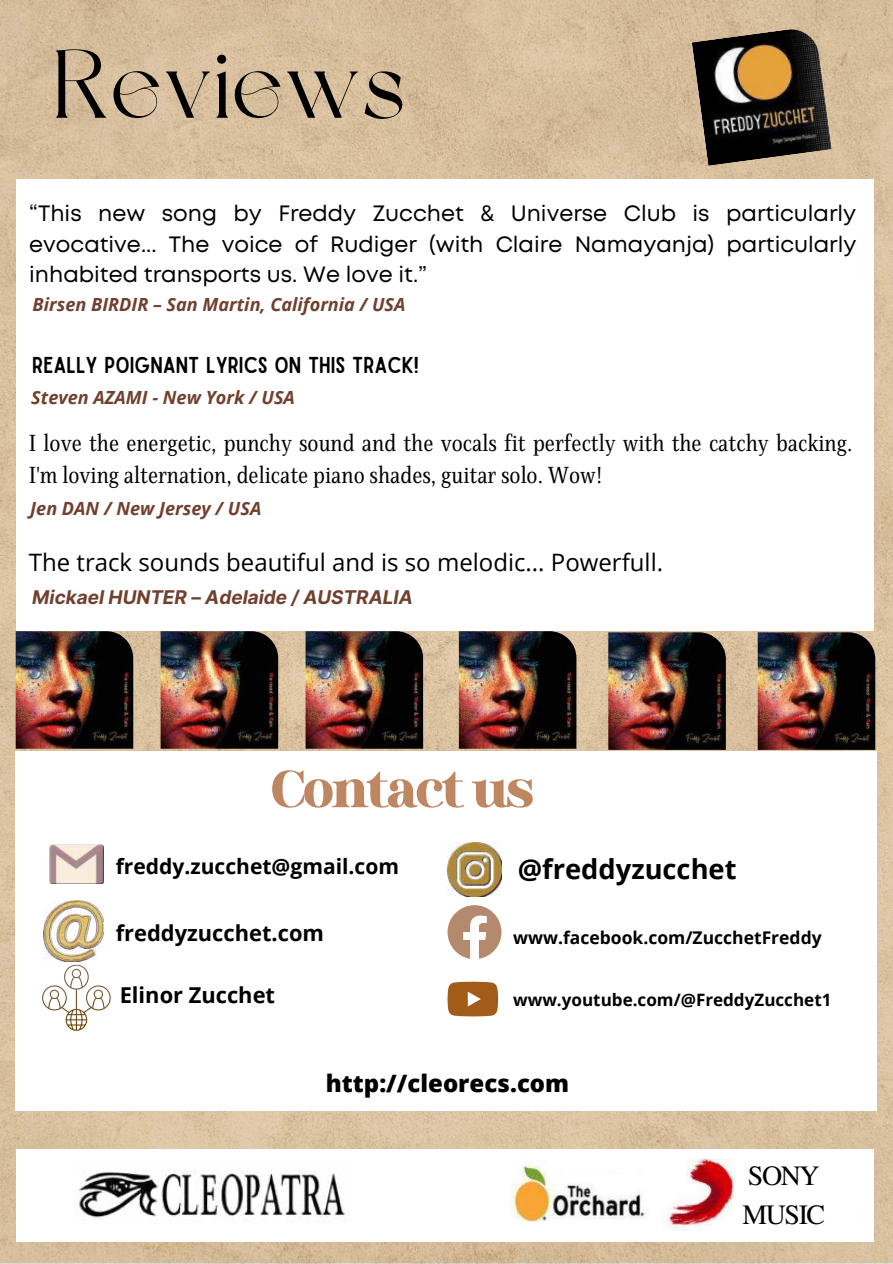
<style>
.page{position:relative;width:893px;height:1264px;background:#fff}
.page>*{position:absolute;margin:0;border:0;box-sizing:border-box;transform-origin:0 0}
.t1{font:96px "Dream Avenue";letter-spacing:.02em;color:#000}
.t2{font:700 64.5px "Binggo Wood Display";letter-spacing:-.04em;color:#be8661}
.t3{font:27.9px/38.4px "Te X Gyre Termes";letter-spacing:-.05em;color:#000}
.t4{font:700 27.3px "Open Sans";color:#000}
.t5{font:24px "Open Sans";color:#000}
.t6{font:800 24px "Open Sans";color:#000}
.t7{font:23.7px/32.5px "Singel";color:#000}
.t8{font:22.2px/30.5px "Mont";color:#000;text-align:justify}
.t9{font:21.9px "Sailors";color:#000}
.t10{font:700 21.9px "Open Sans";color:#000}
.t11{font:700 21px "Open Sans";color:#000}
.t12{font:italic 700 18.9px "Inter";color:#71402e}
.t13{font:italic 700 18.15px "Open Sans";color:#71402e}
.t14{font:700 17.55px "Open Sans";color:#000}
.t15{font:700 17.1px "Open Sans";color:#000}
</style>
<div class="page">
<img style="left:0;top:0;width:892px;height:1263px">
<div style="left:17px;top:179px;width:857px;height:452px;background:#fff"></div>
<div style="left:16px;top:751px;width:860px;height:359px;background:#fff"></div>
<div style="left:16px;top:1148px;width:857px;height:92px;background:#fff"></div>
<img style="left:78px;top:1170px;width:268px;height:49px">
<img style="left:510px;top:1159px;width:138px;height:62px">
<img style="left:662px;top:1159px;width:73px;height:71px">
<img style="left:16px;top:631px;width:117px;height:117px">
<img style="left:161px;top:631px;width:117px;height:117px">
<img style="left:305px;top:631px;width:118px;height:117px">
<img style="left:459px;top:631px;width:117px;height:117px">
<img style="left:608px;top:632px;width:117px;height:118px">
<img style="left:757px;top:632px;width:118px;height:118px">
<img style="left:49px;top:844px;width:54px;height:39px">
<svg style="left:447px;top:981px;width:51px;height:35px;background:#ae7137"></svg>
<svg style="left:447px;top:905px;width:54px;height:54px"></svg>
<img style="left:447px;top:842px;width:54px;height:54px">
<img style="left:44px;top:900px;width:59px;height:61px">
<img style="left:42px;top:964px;width:69px;height:66px">
<img style="left:691px;top:27px;width:140px;height:139px">
<h1 class="t1" style="left:53px;top:22px;width:353px">Reviews</h1>
<p class="t8" style="left:29px;top:198px;width:828px">“This new song by Freddy Zucchet &amp; Universe Club is particularly evocative... The voice of Rudiger (with Claire Namayanja) particularly inhabited transports us. We love it.”</p>
<p class="t13" style="left:33px;top:291px;width:374px">Birsen BIRDIR – San Martin, California / USA</p>
<p class="t9" style="left:32px;top:349px;width:388px">REALLY POIGNANT LYRICS ON THIS TRACK!</p>
<p class="t13" style="left:31px;top:384px;width:265px">Steven AZAMI - New York / USA</p>
<p class="t7" style="left:29px;top:425px;width:824px">I love the energetic, punchy sound and the vocals fit perfectly with the catchy backing.<br>I'm loving alternation, delicate piano shades, guitar solo. Wow!</p>
<p class="t13" style="left:30px;top:495px;width:233px">Jen DAN / New Jersey / USA</p>
<p class="t5" style="left:29px;top:545px;width:635px">The track sounds beautiful and is so melodic... Powerfull.</p>
<p class="t12" style="left:32px;top:583px;width:382px">Mickael HUNTER – Adelaide / AUSTRALIA</p>
<h2 class="t2" style="left:270px;top:756px;width:265px">Contact us</h2>
<p class="t11" style="left:116px;top:851px;width:285px">freddy.zucchet@gmail.com</p>
<p class="t4" style="left:517px;top:849px;width:220px">@freddyzucchet</p>
<p class="t10" style="left:116px;top:917px;width:210px">freddyzucchet.com</p>
<p class="t10" style="left:120px;top:979px;width:157px">Elinor Zucchet</p>
<p class="t14" style="left:513px;top:925px;width:310px">www.facebook.com/ZucchetFreddy</p>
<p class="t15" style="left:513px;top:988px;width:320px">www.youtube.com/@FreddyZucchet1</p>
<p class="t6" style="left:326px;top:1065px;width:245px">http://cleorecs.com</p>
<p class="t3" style="left:742px;top:1154px;width:84px">SONY<br>MUSIC</p>
</div>
